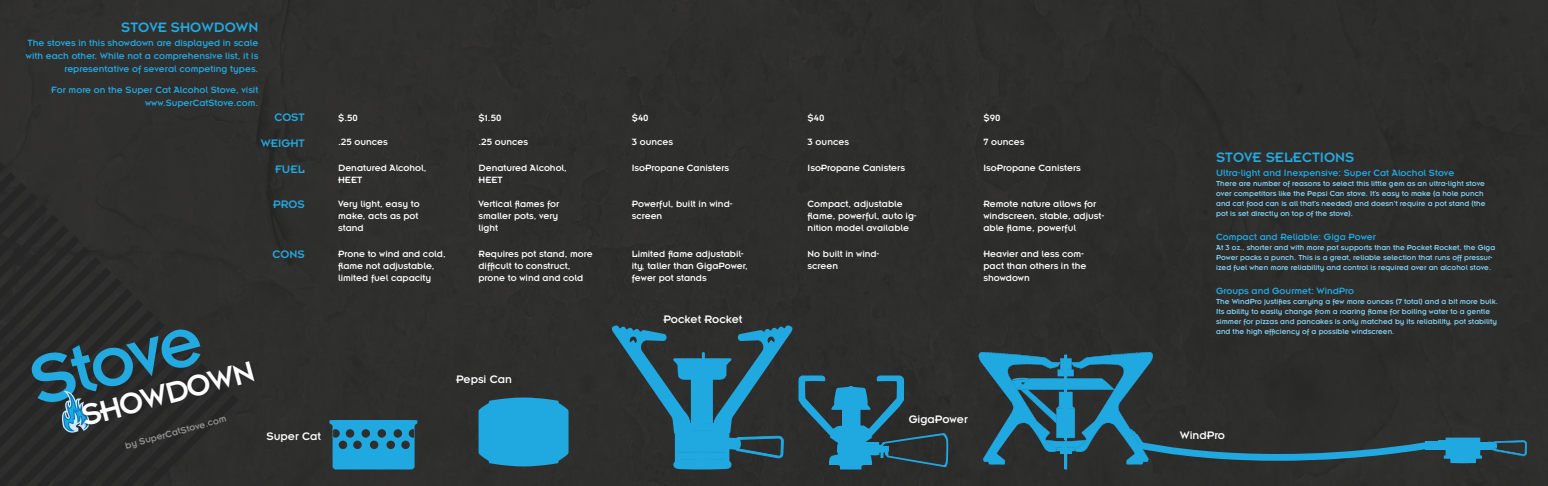
<style>
.page{position:relative;width:1548px;height:486px;background:#2f2e2d}
.page>*{position:absolute;margin:0;border:0;box-sizing:border-box;transform-origin:0 0}
.t1{font:75px "Insignia LT Std";color:#22aae1}
.t2{font:32.5px "Insignia LT Std";color:#fff}
.t3{font:15px "Insignia LT Std";color:#22aae1}
.t4{font:12px "Insignia LT Std";color:#fff}
.t5{font:12px "Insignia LT Std";color:#22aae1}
.t6{font:10px/12px "Insignia LT Std";color:#fff}
.t7{font:10px/13px "Insignia LT Std";color:#22aae1;text-align:right}
.t8{font:10px "Insignia LT Std";color:#949493}
.t9{font:8px/10px "Insignia LT Std";color:#84d4f2}
</style>
<div class="page">
<svg style="left:612px;top:325px;width:180px;height:145px"></svg>
<svg style="left:979px;top:352px;width:447px;height:118px"></svg>
<svg style="left:1443px;top:438px;width:84px;height:25px"></svg>
<div style="left:1438px;top:441px;width:9px;height:9px;background:#20a9e1"></div>
<div style="left:1426px;top:441px;width:13px;height:9px;background:#20a9e1"></div>
<svg style="left:329px;top:420px;width:88px;height:50px"></svg>
<svg style="left:479px;top:397px;width:90px;height:69px;background:#219dd0"></svg>
<svg style="left:799px;top:376px;width:149px;height:93px"></svg>
<svg style="left:14px;top:251px;width:74px;height:182px"></svg>
<div style="left:80px;top:359px;width:176px;height:68px;background:#2a2929"></div>
<p class="t3" style="left:121px;top:19px;width:139px">STOVE SHOWDOWN</p>
<p class="t7" style="left:26px;top:37px;width:234px">The stoves in this showdown are displayed in scale with each other. While not a comprehensive list, it is representative of several competing types.</p>
<p class="t7" style="left:51px;top:83px;width:209px">For more on the Super Cat Alcohol Stove, visit www.SuperCatStove.com.</p>
<p class="t5" style="left:274px;top:111px;width:32px">COST</p>
<p class="t5" style="left:261px;top:137px;width:46px">WEIGHT</p>
<p class="t6" style="left:338px;top:112px;width:21px">$.50</p>
<p class="t6" style="left:479px;top:112px;width:24px">$1.50</p>
<p class="t6" style="left:632px;top:112px;width:18px">$40</p>
<p class="t6" style="left:808px;top:112px;width:18px">$40</p>
<p class="t6" style="left:983px;top:112px;width:19px">$90</p>
<p class="t6" style="left:338px;top:136px;width:51px">.25 ounces</p>
<p class="t6" style="left:479px;top:136px;width:51px">.25 ounces</p>
<p class="t6" style="left:632px;top:136px;width:43px">3 ounces</p>
<p class="t6" style="left:808px;top:136px;width:43px">3 ounces</p>
<p class="t6" style="left:983px;top:136px;width:43px">7 ounces</p>
<p class="t5" style="left:275px;top:163px;width:31px">FUEL</p>
<p class="t6" style="left:338px;top:162px;width:90px">Denatured Alcohol,<br>HEET</p>
<p class="t6" style="left:479px;top:162px;width:90px">Denatured Alcohol,<br>HEET</p>
<p class="t6" style="left:632px;top:162px;width:99px">IsoPropane Canisters</p>
<p class="t6" style="left:808px;top:162px;width:99px">IsoPropane Canisters</p>
<p class="t6" style="left:983px;top:162px;width:99px">IsoPropane Canisters</p>
<p class="t5" style="left:273px;top:198px;width:33px">PROS</p>
<p class="t5" style="left:273px;top:248px;width:34px">CONS</p>
<p class="t1" style="left:22px;top:346px;width:177px;rotate:-15deg">Stove</p>
<p class="t2" style="left:78px;top:400px;width:180px;rotate:-15deg">SHOWDOWN</p>
<p class="t8" style="left:124px;top:441px;width:106px;rotate:-15deg">by SuperCatStove.com</p>
<p class="t4" style="left:266px;top:430px;width:56px">Super Cat</p>
<p class="t6" style="left:338px;top:198px;width:83px;text-align:justify">Very light, easy to make, acts as pot stand</p>
<p class="t6" style="left:338px;top:247px;width:109px">Prone to wind and cold, flame not adjustable, limited fuel capacity</p>
<p class="t6" style="left:479px;top:198px;width:82px;text-align:justify">Vertical flames for smaller pots, very light</p>
<p class="t6" style="left:479px;top:247px;width:116px">Requires pot stand, more difficult to construct, prone to wind and cold</p>
<p class="t4" style="left:456px;top:373px;width:57px">Pepsi Can</p>
<p class="t6" style="left:632px;top:198px;width:102px">Powerful, built in wind&shy;screen</p>
<p class="t6" style="left:632px;top:247px;width:117px">Limited flame adjustabil&shy;ity, taller than GigaPower, fewer pot stands</p>
<p class="t4" style="left:663px;top:313px;width:81px">Pocket Rocket</p>
<p class="t6" style="left:808px;top:198px;width:111px">Compact, adjustable flame, powerful, auto ig&shy;nition model available</p>
<p class="t6" style="left:808px;top:247px;width:73px">No built in wind&shy;screen</p>
<p class="t6" style="left:983px;top:198px;width:122px">Remote nature allows for windscreen, stable, adjust&shy;able flame, powerful</p>
<p class="t6" style="left:983px;top:247px;width:104px">Heavier and less com&shy;pact than others in the showdown</p>
<p class="t4" style="left:909px;top:413px;width:61px">GigaPower</p>
<p class="t3" style="left:1216px;top:149px;width:140px">STOVE SELECTIONS</p>
<p class="t7" style="left:1216px;top:167px;width:240px">Ultra-light and Inexpensive: Super Cat Alochol Stove</p>
<p class="t9" style="left:1216px;top:179px;width:271px">There are number of reasons to select this little gem as an ultra-light stove over competitors like the Pepsi Can stove. It’s easy to make (a hole punch and cat food can is all that’s needed) and doesn’t require a pot stand (the pot is set directly on top of the stove).</p>
<p class="t7" style="left:1216px;top:231px;width:161px">Compact and Reliable: Giga Power</p>
<p class="t9" style="left:1216px;top:243px;width:281px">At 3 oz., shorter and with more pot supports than the Pocket Rocket, the Giga<br>Power packs a punch. This is a great, reliable selection that runs off pressur&shy;ized fuel when more reliability and control is required over an alcohol stove.</p>
<p class="t7" style="left:1216px;top:284px;width:140px">Groups and Gourmet: WindPro</p>
<p class="t9" style="left:1216px;top:296px;width:283px">The WindPro justifies carrying a few more ounces (7 total) and a bit more bulk.<br>Its ability to easily change from a roaring flame for boiling water to a gentle simmer for pizzas and pancakes is only matched by its reliability, pot stability and the high efficiency of a possible windscreen.</p>
<p class="t4" style="left:1180px;top:429px;width:47px">WindPro</p>
</div>
